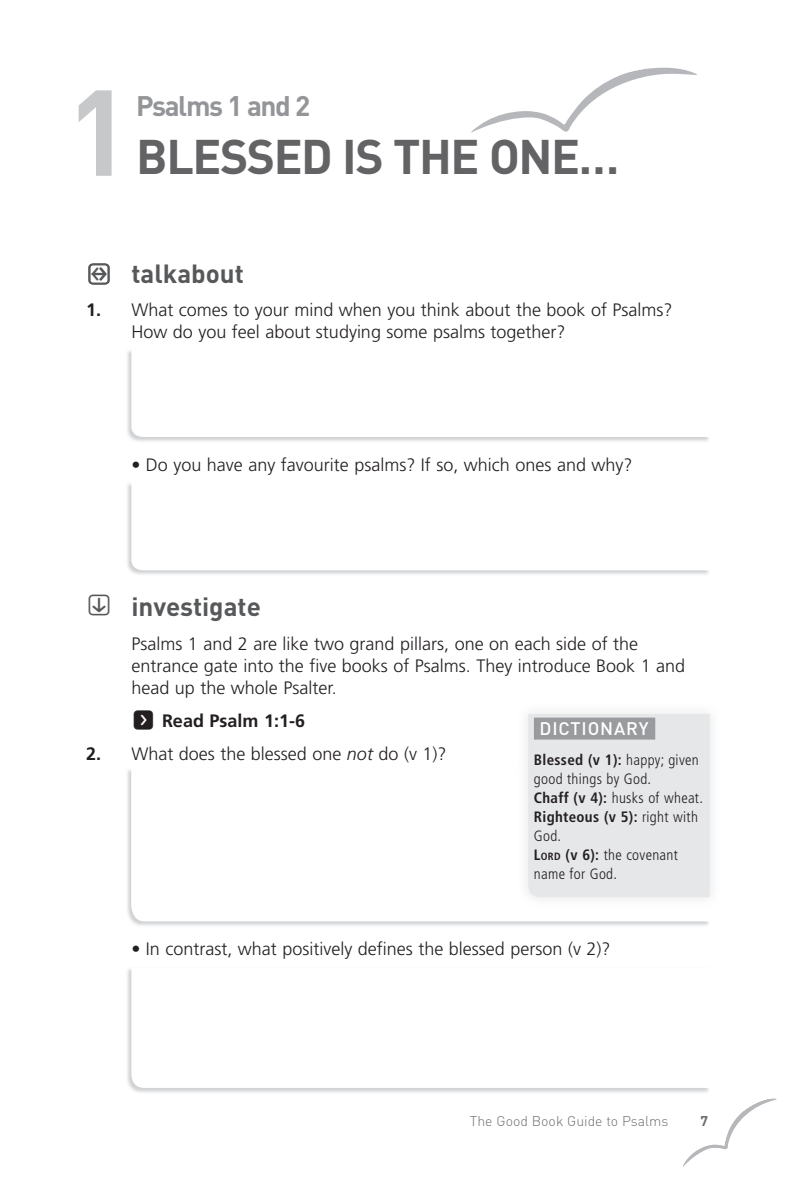
<style>
.page{position:relative;width:800px;height:1194px;background:#fff}
.page>*{position:absolute;margin:0;border:0;box-sizing:border-box;transform-origin:0 0}
.t1{font:700 120px "DIN";color:#c7c8ca}
.t2{font:700 48px "DIN";letter-spacing:-.03em;color:#636366}
.t3{font:700 28px "DIN";letter-spacing:-.05em;color:#939598}
.t4{font:700 26px "DIN";color:#57585a}
.t5{font:300 18px/22px "Frutiger";color:#231f20}
.t6{font:700 18px "Frutiger";color:#231f20}
.t7{font:500 18px "DIN";letter-spacing:.05em;color:#fff}
.t8{font:300 condensed 15px/19px "Frutiger";letter-spacing:.02em;color:#231f20}
.t9{font:300 14px "DIN";color:#6c6d70}
.t10{font:700 14px "DIN";color:#6c6d70}
.s1{font-family:"Button Bonus Rounded Positive";font-weight:400}
.s2{font-weight:700}
.s3{font-family:"Button Bonus Rounded Negative";font-weight:400;font-size:24px}
.s4{font-style:italic}
.s5{font-weight:700;font-size:10.4px}
</style>
<div class="page">
<img style="left:127px;top:351px;width:582px;height:91px">
<svg style="left:131px;top:351px;width:578px;height:86px"></svg>
<img style="left:127px;top:484px;width:582px;height:91px">
<svg style="left:131px;top:484px;width:578px;height:86px"></svg>
<img style="left:127px;top:770px;width:582px;height:156px">
<svg style="left:131px;top:770px;width:578px;height:151px"></svg>
<img style="left:127px;top:969px;width:582px;height:124px">
<svg style="left:131px;top:969px;width:578px;height:119px"></svg>
<img style="left:517px;top:768px;width:193px;height:140px">
<div style="left:528px;top:714px;width:182px;height:183px;background:#e6e7e9"></div>
<div style="left:534px;top:718px;width:121px;height:22px;background:#999b9e"></div>
<svg style="left:683px;top:1099px;width:94px;height:68px"></svg>
<svg style="left:471px;top:68px;width:226px;height:64px"></svg>
<h1 class="t1" style="left:66px;top:54px;width:67px">1</h1>
<h3 class="t3" style="left:136px;top:87px;width:176px">Psalms 1 and 2</h3>
<h2 class="t2" style="left:136px;top:125px;width:485px">BLESSED IS THE ONE…</h2>
<h3 class="t4" style="left:86px;top:256px;width:159px"><span class="s1">PQ</span> talkabout</h3>
<p class="t5" style="left:131px;top:299px;width:543px;text-indent:-45px"><span class="s2">1.</span> What comes to your mind when you think about the book of Psalms?<br>How do you feel about studying some psalms together?</p>
<p class="t5" style="left:131px;top:454px;width:503px">• Do you have any favourite psalms? If so, which ones and why?</p>
<h3 class="t4" style="left:86px;top:590px;width:176px"><span class="s1">S</span> investigate</h3>
<p class="t5" style="left:131px;top:633px;width:555px">Psalms 1 and 2 are like two grand pillars, one on each side of the entrance gate into the five books of Psalms. They introduce Book 1 and head up the whole Psalter.</p>
<p class="t6" style="left:131px;top:710px;width:175px"><span class="s3">f</span> Read Psalm 1:1-6</p>
<p class="t5" style="left:86px;top:743px;width:362px"><span class="s2">2.</span> What does the blessed one <span class="s4">not</span> do (v 1)?</p>
<p class="t7" style="left:540px;top:717px;width:111px">DICTIONARY</p>
<p class="t8" style="left:534px;top:750px;width:171px"><span class="s2">Blessed (v 1):</span> happy; given good things by God.<br><span class="s2">Chaff (v 4):</span> husks of wheat.<br><span class="s2">Righteous (v 5):</span> right with<br>God.<br><span class="s2">L</span><span class="s5">ORD</span> <span class="s2">(v 6):</span> the covenant name for God.</p>
<p class="t5" style="left:131px;top:938px;width:481px">• In contrast, what positively defines the blessed person (v 2)?</p>
<p class="t9" style="left:470px;top:1112px;width:200px">The Good Book Guide to Psalms</p>
<p class="t10" style="left:700px;top:1111px;width:9px">7</p>
</div>
